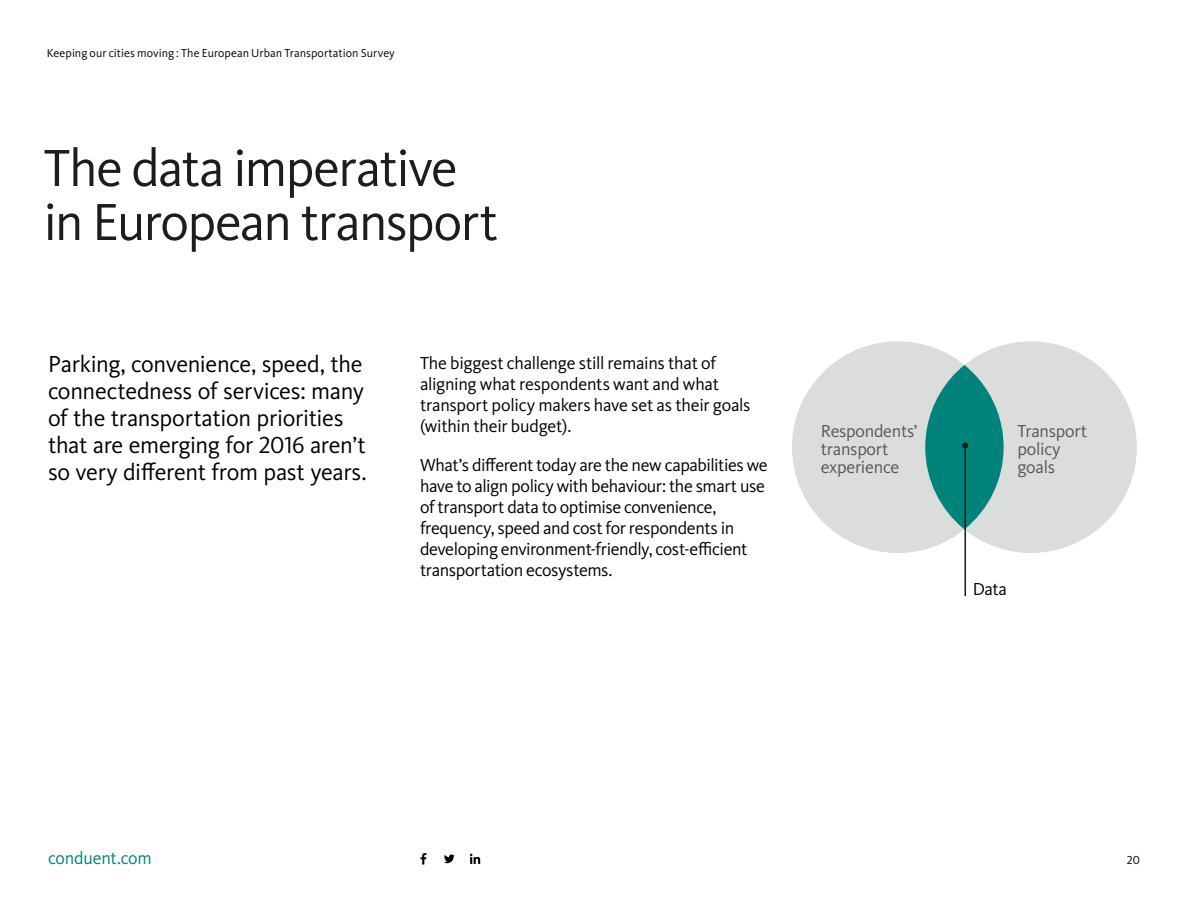
<style>
.page{position:relative;width:1188px;height:918px;background:#fff}
.page>*{position:absolute;margin:0;border:0;box-sizing:border-box;transform-origin:0 0}
.t1{font:54px/54px "Kievit Pro";letter-spacing:-.03em;color:#1d1d1b}
.t2{font:24px/27px "Kievit Pro";letter-spacing:-.015em;color:#000}
.t3{font:18px/21px "Kievit Pro";letter-spacing:-.02em;color:#000}
.t4{font:18px/18px "Kievit Pro";letter-spacing:-.015em;color:#55585a}
.t5{font:18px "Kievit Pro";letter-spacing:-.01em;color:#00837b}
.t6{font:12px "Kievit Pro";letter-spacing:.005em;color:#000}
</style>
<div class="page">
<svg style="left:444px;top:854px;width:11px;height:9px"></svg>
<svg style="left:470px;top:854px;width:10px;height:10px"></svg>
<svg style="left:420px;top:853px;width:6px;height:12px"></svg>
<hr style="left:964px;top:446px;width:2px;height:150px;background:#1d1d1b">
<svg style="left:792px;top:341px;width:345px;height:212px"></svg>
<p class="t6" style="left:47px;top:46px;width:350px">Keeping our cities moving : The European Urban Transportation Survey</p>
<h1 class="t1" style="left:44px;top:141px;width:456px">The data imperative in European transport</h1>
<h2 class="t2" style="left:48px;top:350px;width:320px">Parking, convenience, speed, the connectedness of services: many of the transportation priorities that are emerging for 2016 aren’t so very different from past years.</h2>
<p class="t3" style="left:420px;top:352px;width:332px">The biggest challenge still remains that of aligning what respondents want and what transport policy makers have set as their goals (within their budget).</p>
<p class="t3" style="left:420px;top:454px;width:349px">What’s different today are the new capabilities we have to align policy with behaviour: the smart use of transport data to optimise convenience, frequency, speed and cost for respondents in developing environment-friendly, cost-efficient transportation ecosystems.</p>
<p class="t4" style="left:821px;top:422px;width:98px">Respondents’ transport experience</p>
<p class="t4" style="left:1018px;top:422px;width:71px">Transport policy goals</p>
<p class="t3" style="left:973px;top:579px;width:36px">Data</p>
<p class="t5" style="left:48px;top:847px;width:105px">conduent.com</p>
<p class="t6" style="left:1127px;top:853px;width:15px">20</p>
</div>
